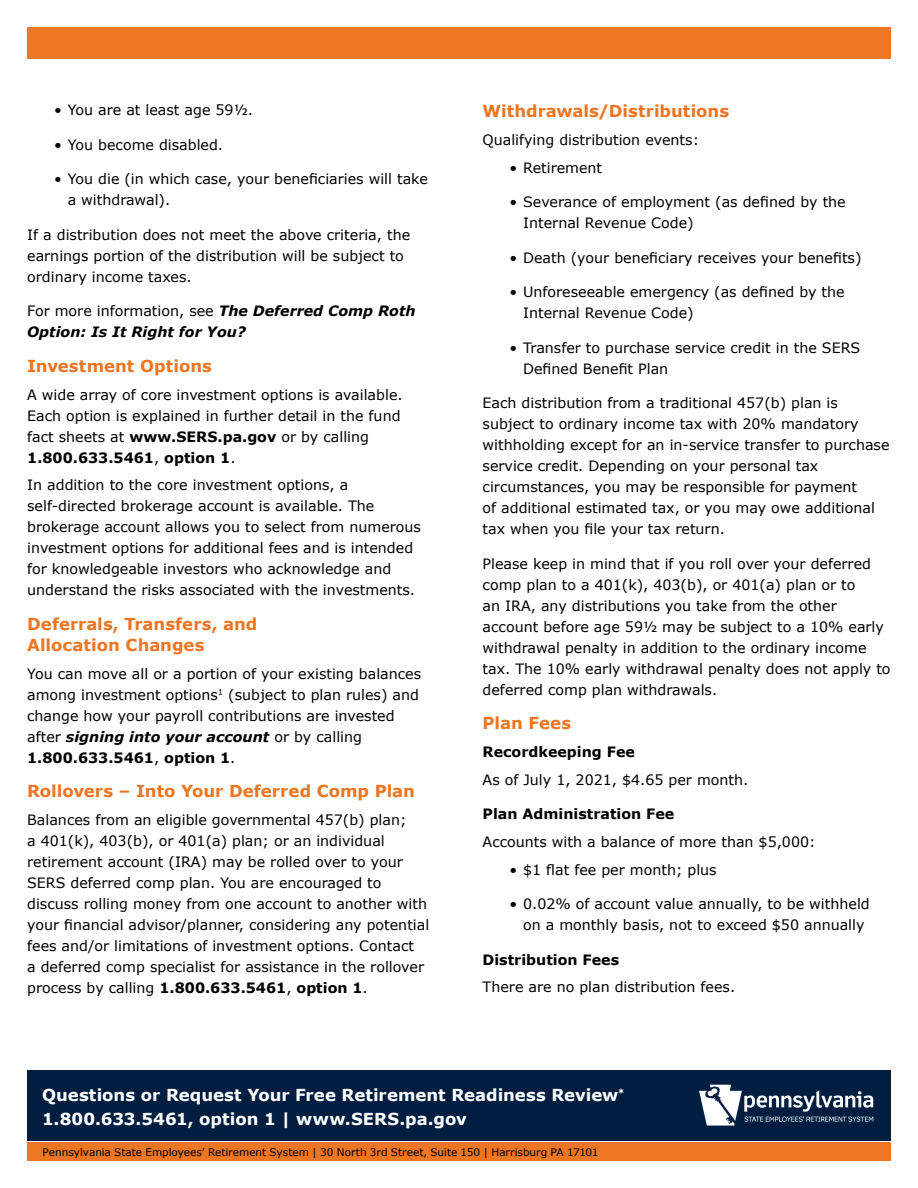
<style>
.page{position:relative;width:918px;height:1188px;background:#fff}
.page>*{position:absolute;margin:0;border:0;box-sizing:border-box;transform-origin:0 0}
.t1{font:700 16.5px/21px "Verdana";color:#ed7623}
.t2{font:700 16.5px/24px "Verdana";color:#fff}
.t3{font:14.25px/21px "Verdana";color:#000}
.t4{font:italic 700 14.25px/21px "Verdana";color:#000}
.t5{font:700 14.25px "Verdana";color:#000}
.t6{font:10.5px "Verdana";letter-spacing:-.005em;color:#000}
.s1{font-weight:400;font-style:normal}
.s2{font-weight:700}
.s3{font-weight:700;font-style:italic}
</style>
<div class="page">
<div style="left:27px;top:1070px;width:864px;height:70px;background:#011e41"></div>
<div style="left:27px;top:1143px;width:864px;height:18px;background:#ed7623"></div>
<svg style="left:699px;top:1085px;width:174px;height:41px"></svg>
<div style="left:27px;top:27px;width:864px;height:32px;background:#ed7623"></div>
<p class="t3" style="left:54px;top:100px;width:200px">• You are at least age 59½.</p>
<p class="t3" style="left:54px;top:134px;width:170px">• You become disabled.</p>
<p class="t3" style="left:68px;top:169px;width:362px;text-indent:-13px">• You die (in which case, your beneficiaries will take a withdrawal).</p>
<p class="t3" style="left:27px;top:224px;width:385px">If a distribution does not meet the above criteria, the earnings portion of the distribution will be subject to ordinary income taxes.</p>
<p class="t4" style="left:27px;top:301px;width:390px"><span class="s1">For more information, see</span> The Deferred Comp Roth<br>Option: Is It Right for You?</p>
<p class="t1" style="left:27px;top:356px;width:186px">Investment Options</p>
<p class="t3" style="left:27px;top:384px;width:377px">A wide array of core investment options is available.<br>Each option is explained in further detail in the fund fact sheets at <span class="s2">www.SERS.pa.gov</span> or by calling <span class="s2">1.800.633.5461</span>, <span class="s2">option 1</span>.</p>
<p class="t3" style="left:27px;top:475px;width:395px">In addition to the core investment options, a self-directed brokerage account is available. The brokerage account allows you to select from numerous investment options for additional fees and is intended for knowledgeable investors who acknowledge and understand the risks associated with the investments.</p>
<p class="t1" style="left:27px;top:614px;width:232px">Deferrals, Transfers, and<br>Allocation Changes</p>
<p class="t3" style="left:27px;top:663px;width:395px">You can move all or a portion of your existing balances among investment options<sup>1</sup> (subject to plan rules) and change how your payroll contributions are invested after <span class="s3">signing into your account</span> or by calling <span class="s2">1.800.633.5461</span>, <span class="s2">option 1</span>.</p>
<p class="t1" style="left:27px;top:781px;width:389px">Rollovers – Into Your Deferred Comp Plan</p>
<p class="t3" style="left:27px;top:809px;width:404px">Balances from an eligible governmental 457(b) plan;<br>a 401(k), 403(b), or 401(a) plan; or an individual retirement account (IRA) may be rolled over to your SERS deferred comp plan. You are encouraged to discuss rolling money from one account to another with your financial advisor/planner, considering any potential fees and/or limitations of investment options. Contact<br>a deferred comp specialist for assistance in the rollover process by calling <span class="s2">1.800.633.5461</span>, <span class="s2">option 1</span>.</p>
<p class="t1" style="left:483px;top:101px;width:248px">Withdrawals/Distributions</p>
<p class="t3" style="left:483px;top:129px;width:218px">Qualifying distribution events:</p>
<p class="t3" style="left:510px;top:157px;width:94px">• Retirement</p>
<p class="t3" style="left:523px;top:192px;width:324px;text-indent:-13px">• Severance of employment (as defined by the<br>Internal Revenue Code)</p>
<p class="t3" style="left:510px;top:247px;width:353px">• Death (your beneficiary receives your benefits)</p>
<p class="t3" style="left:523px;top:282px;width:323px;text-indent:-13px">• Unforeseeable emergency (as defined by the<br>Internal Revenue Code)</p>
<p class="t3" style="left:523px;top:337px;width:339px;text-indent:-13px">• Transfer to purchase service credit in the SERS<br>Defined Benefit Plan</p>
<p class="t3" style="left:483px;top:393px;width:408px">Each distribution from a traditional 457(b) plan is subject to ordinary income tax with 20% mandatory withholding except for an in-service transfer to purchase service credit. Depending on your personal tax circumstances, you may be responsible for payment<br>of additional estimated tax, or you may owe additional tax when you file your tax return.</p>
<p class="t3" style="left:483px;top:553px;width:409px">Please keep in mind that if you roll over your deferred comp plan to a 401(k), 403(b), or 401(a) plan or to<br>an IRA, any distributions you take from the other account before age 59½ may be subject to a 10% early withdrawal penalty in addition to the ordinary income tax. The 10% early withdrawal penalty does not apply to deferred comp plan withdrawals.</p>
<p class="t1" style="left:483px;top:713px;width:90px">Plan Fees</p>
<p class="t5" style="left:483px;top:742px;width:154px">Recordkeeping Fee</p>
<p class="t3" style="left:483px;top:769px;width:267px">As of July 1, 2021, $4.65 per month.</p>
<p class="t5" style="left:483px;top:805px;width:193px">Plan Administration Fee</p>
<p class="t3" style="left:483px;top:831px;width:334px">Accounts with a balance of more than $5,000:</p>
<p class="t3" style="left:510px;top:859px;width:209px">• $1 flat fee per month; plus</p>
<p class="t3" style="left:510px;top:894px;width:362px;text-align:center">• 0.02% of account value annually, to be withheld on a monthly basis, not to exceed $50 annually</p>
<p class="t5" style="left:483px;top:950px;width:138px">Distribution Fees</p>
<p class="t3" style="left:483px;top:977px;width:254px">There are no plan distribution fees.</p>
<p class="t2" style="left:42px;top:1083px;width:584px">Questions or Request Your Free Retirement Readiness Review<sup>*<br></sup>1.800.633.5461, option 1 | www.SERS.pa.gov</p>
<p class="t6" style="left:43px;top:1145px;width:557px">Pennsylvania State Employees’ Retirement System | 30 North 3rd Street, Suite 150 | Harrisburg PA 17101</p>
</div>
